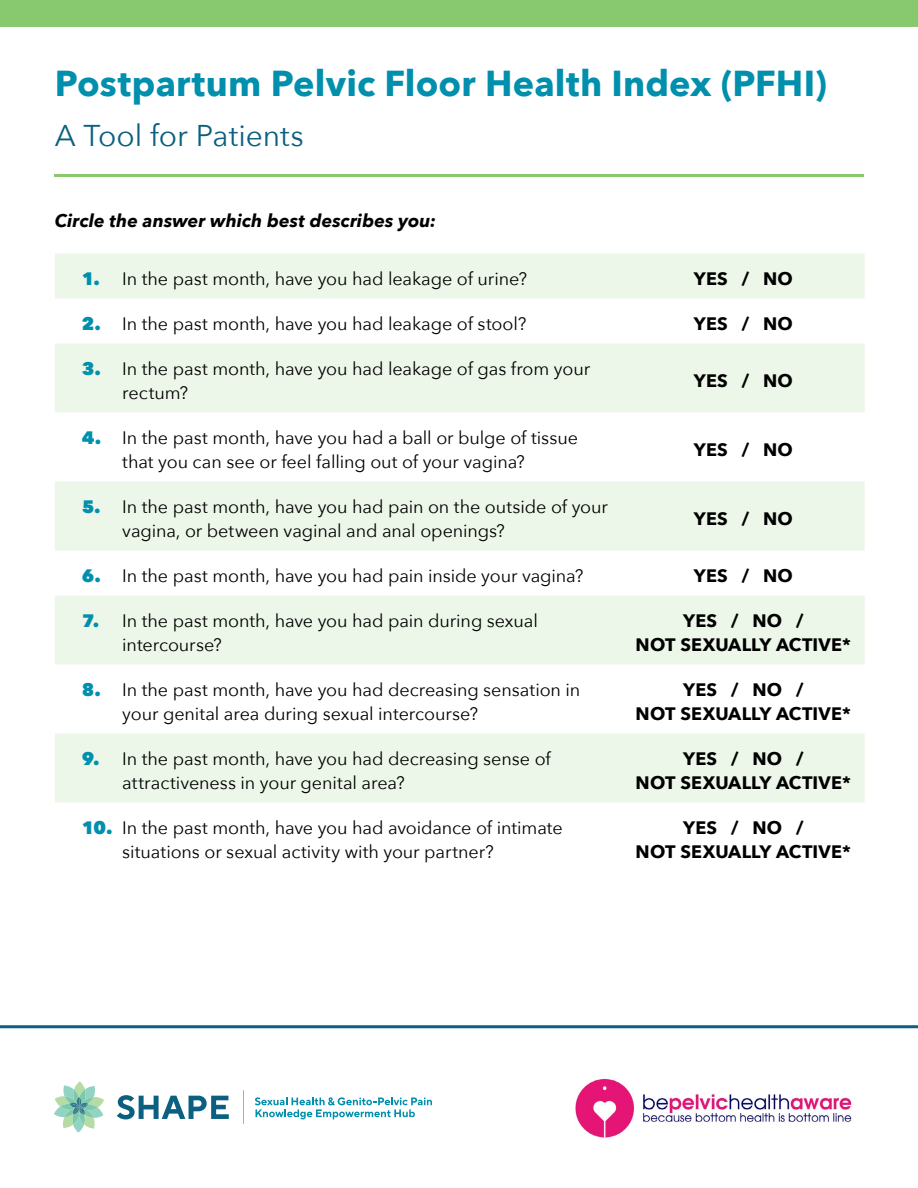
<style>
.page{position:relative;width:918px;height:1188px;background:#fff}
.page>*{position:absolute;margin:0;border:0;box-sizing:border-box;transform-origin:0 0}
.Titles{font:700 36px "Avenir Next";letter-spacing:.005em;color:#008fac}
.Titles-2{font:30px "Avenir Next";letter-spacing:-.005em;color:#0a607e}
.t1{font:18px/24px "Avenir Next";letter-spacing:-.005em;color:#000}
.Titles-3{font:700 18px/24px "Avenir Next";letter-spacing:.01em;color:#000;text-align:center}
.t2{font:italic 700 18px "Avenir Next";letter-spacing:.005em;color:#000}
.s1{font-weight:800;color:#008fac}
</style>
<div class="page">
<svg style="left:54px;top:1081px;width:50px;height:52px"></svg>
<svg style="left:117px;top:1095px;width:112px;height:24px"></svg>
<svg style="left:255px;top:1097px;width:177px;height:22px"></svg>
<svg style="left:243px;top:1091px;width:1px;height:32px"></svg>
<hr style="left:0;top:1025px;width:918px;height:3px;background:#0a607e">
<div style="left:0;top:0;width:918px;height:27px;background:#88c86f"></div>
<img style="left:575px;top:1078px;width:277px;height:60px">
<svg style="left:55px;top:254px;width:810px;height:548px;fill:#edf7e9"></svg>
<hr style="left:54px;top:174px;width:810px;height:3px;background:#88c86f">
<p class="Titles" style="left:55px;top:52px;width:773px">Postpartum Pelvic Floor Health Index (PFHI)</p>
<p class="Titles-2" style="left:55px;top:110px;width:251px">A Tool for Patients</p>
<p class="t2" style="left:55px;top:205px;width:383px">Circle the answer which best describes you:</p>
<p class="t1" style="left:82px;top:266px;width:447px"><span class="s1">1.</span> In the past month, have you had leakage of urine?</p>
<p class="Titles-3" style="left:694px;top:266px;width:101px">YES / NO</p>
<p class="t1" style="left:82px;top:311px;width:446px"><span class="s1">2.</span> In the past month, have you had leakage of stool?</p>
<p class="Titles-3" style="left:694px;top:311px;width:101px">YES / NO</p>
<p class="t1" style="left:122px;top:356px;width:469px;text-indent:-40px"><span class="s1">3.</span> In the past month, have you had leakage of gas from your rectum?</p>
<p class="Titles-3" style="left:694px;top:368px;width:101px">YES / NO</p>
<p class="t1" style="left:122px;top:425px;width:457px;text-indent:-40px"><span class="s1">4.</span> In the past month, have you had a ball or bulge of tissue that you can see or feel falling out of your vagina?</p>
<p class="t1" style="left:122px;top:494px;width:487px;text-indent:-40px"><span class="s1">5.</span> In the past month, have you had pain on the outside of your vagina, or between vaginal and anal openings?</p>
<p class="Titles-3" style="left:694px;top:437px;width:101px">YES / NO</p>
<p class="Titles-3" style="left:694px;top:506px;width:101px">YES / NO</p>
<p class="t1" style="left:82px;top:563px;width:503px"><span class="s1">6.</span> In the past month, have you had pain inside your vagina?</p>
<p class="Titles-3" style="left:694px;top:563px;width:101px">YES / NO</p>
<p class="t1" style="left:122px;top:608px;width:417px;text-indent:-40px"><span class="s1">7.</span> In the past month, have you had pain during sexual intercourse?</p>
<p class="Titles-3" style="left:636px;top:608px;width:217px">YES / NO /<br>NOT SEXUALLY ACTIVE*</p>
<p class="t1" style="left:122px;top:677px;width:460px;text-indent:-40px"><span class="s1">8.</span> In the past month, have you had decreasing sensation in your genital area during sexual intercourse?</p>
<p class="Titles-3" style="left:636px;top:677px;width:217px">YES / NO /<br>NOT SEXUALLY ACTIVE*</p>
<p class="t1" style="left:122px;top:746px;width:430px;text-indent:-40px"><span class="s1">9.</span> In the past month, have you had decreasing sense of attractiveness in your genital area?</p>
<p class="Titles-3" style="left:636px;top:746px;width:217px">YES / NO /<br>NOT SEXUALLY ACTIVE*</p>
<p class="t1" style="left:122px;top:815px;width:442px;text-indent:-40px"><span class="s1">10.</span> In the past month, have you had avoidance of intimate situations or sexual activity with your partner?</p>
<p class="Titles-3" style="left:636px;top:815px;width:217px">YES / NO /<br>NOT SEXUALLY ACTIVE*</p>
</div>
